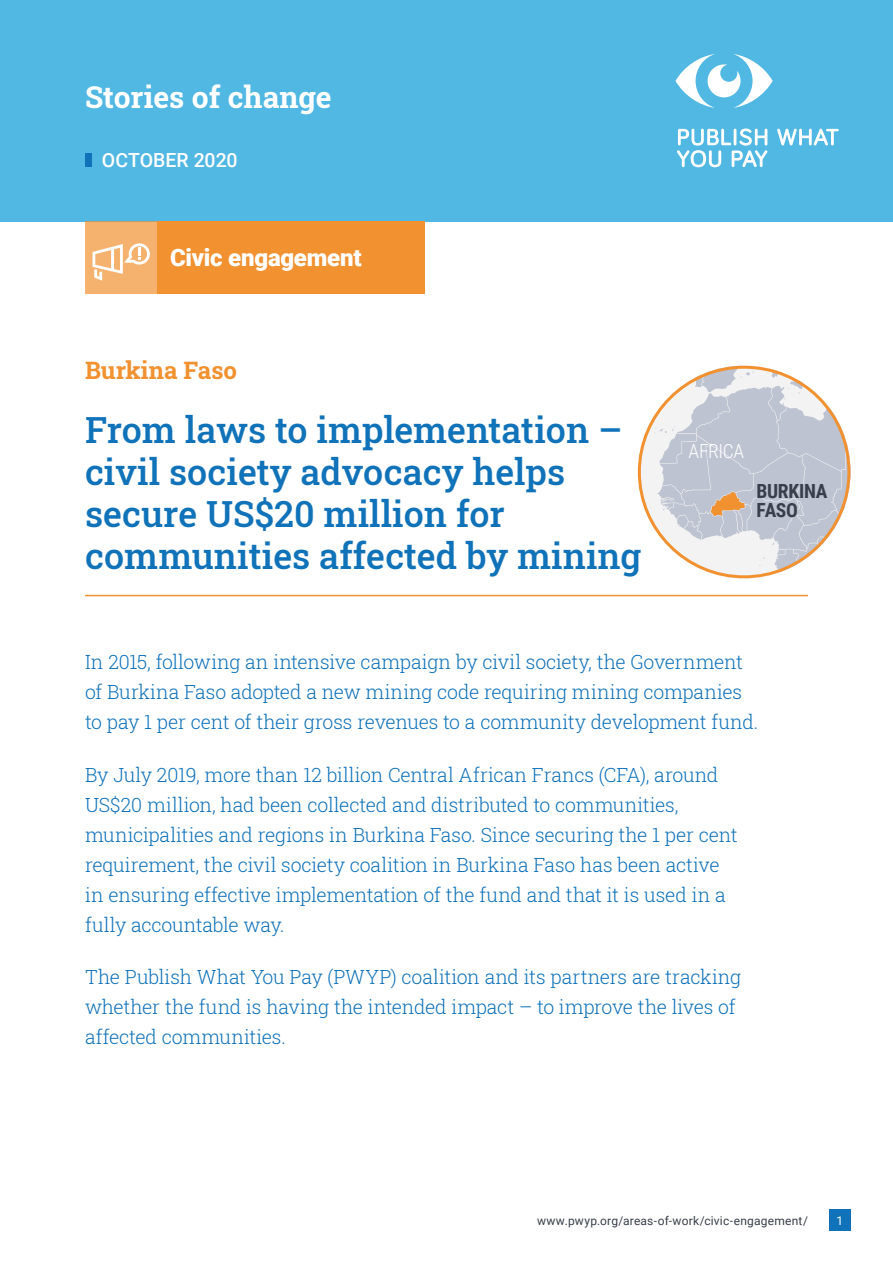
<style>
.page{position:relative;width:893px;height:1263px;background:#fff}
.page>*{position:absolute;margin:0;border:0;box-sizing:border-box;transform-origin:0 0}
.t1{font:500 36px/42px "Roboto Slab";color:#1072b9}
.t2{font:700 30px "Roboto Slab";color:#fff}
.t3{font:900 24px "Roboto";letter-spacing:-.01em;color:#fff}
.t4{font:700 24px "Roboto Slab";color:#f19130}
.t5{font:300 19.5px/30px "Roboto Slab";letter-spacing:-.01em;color:#1072b9}
.t6{font:500 19.5px "Roboto";color:#fff}
.t7{font:700 19.5px/19.5px "Roboto Condensed";letter-spacing:-.02em;color:#383f4a}
.t8{font:300 19.5px "Roboto Condensed";letter-spacing:-.02em;color:#fff}
.t9{font:12px "Roboto";letter-spacing:.015em;color:#383f4a}
.t10{font:12px "Roboto";color:#fff}
</style>
<div class="page">
<div style="left:0;top:0;width:893px;height:221px;background:#51b7e3"></div>
<svg style="left:677px;top:129px;width:162px;height:38px"></svg>
<svg style="left:675px;top:54px;width:98px;height:54px"></svg>
<div style="left:829px;top:1210px;width:21px;height:21px;background:#1072b9"></div>
<div style="left:85px;top:153px;width:7px;height:14px;background:#1072b9"></div>
<div style="left:157px;top:221px;width:268px;height:72px;background:#f19130"></div>
<div style="left:85px;top:221px;width:72px;height:72px;background:#f5b26e"></div>
<svg style="left:92px;top:243px;width:58px;height:38px"></svg>
<hr style="left:85px;top:595px;width:723px;height:1px;background:#f19130">
<svg style="left:638px;top:366px;width:212px;height:212px"></svg>
<svg style="left:654px;top:366px;width:197px;height:212px"></svg>
<h2 class="t2" style="left:85px;top:77px;width:248px">Stories of change</h2>
<p class="t6" style="left:102px;top:147px;width:137px">OCTOBER 2020</p>
<p class="t3" style="left:170px;top:241px;width:193px">Civic engagement</p>
<p class="t4" style="left:85px;top:354px;width:153px">Burkina Faso</p>
<h1 class="t1" style="left:85px;top:408px;width:558px">From laws to implementation – civil society advocacy helps secure US$20 million for communities affected by mining</h1>
<p class="t8" style="left:688px;top:438px;width:57px">AFRICA</p>
<p class="t7" style="left:756px;top:480px;width:73px">BURKINA<br>FASO</p>
<p class="t5" style="left:85px;top:647px;width:675px">In 2015, following an intensive campaign by civil society, the Government of Burkina Faso adopted a new mining code requiring mining companies to pay 1 per cent of their gross revenues to a community development fund.</p>
<p class="t5" style="left:85px;top:759px;width:654px">By July 2019, more than 12 billion Central African Francs (CFA), around US$20 million, had been collected and distributed to communities, municipalities and regions in Burkina Faso. Since securing the 1 per cent requirement, the civil society coalition in Burkina Faso has been active in ensuring effective implementation of the fund and that it is used in a fully accountable way.</p>
<p class="t5" style="left:85px;top:961px;width:657px">The Publish What You Pay (PWYP) coalition and its partners are tracking whether the fund is having the intended impact – to improve the lives of affected communities.</p>
<p class="t9" style="left:537px;top:1212px;width:272px">www.pwyp.org/areas-of-work/civic-engagement/</p>
<p class="t10" style="left:836px;top:1212px;width:8px">1</p>
</div>
